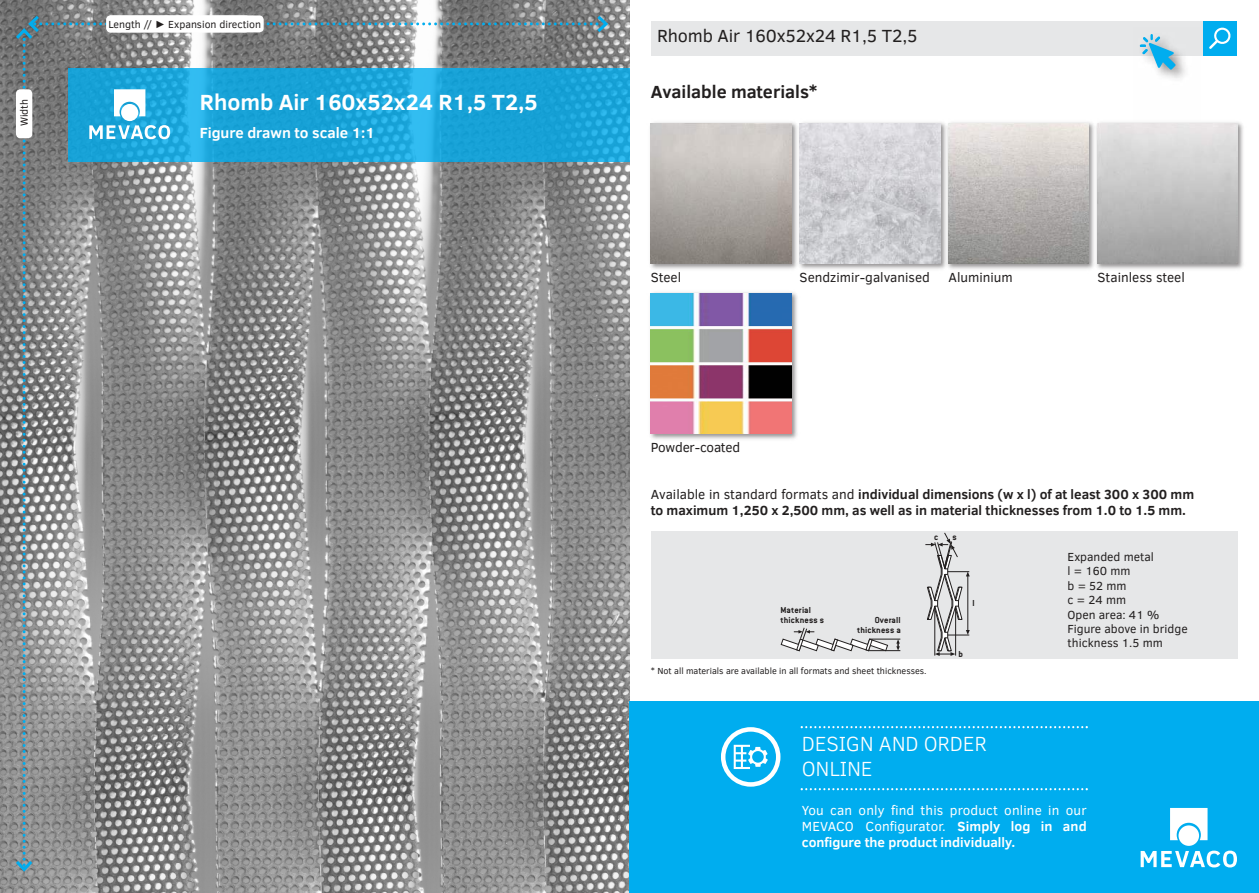
<style>
.page{position:relative;width:1259px;height:893px;background:#fff}
.page>*{position:absolute;margin:0;border:0;box-sizing:border-box;transform-origin:0 0}
.t1{font:700 22.5px "Clear Sans";color:#fff}
.t2{font:300 21px/25.2px "Clear Sans";letter-spacing:-.01em;color:#fff}
.t3{font:18px "Clear Sans";letter-spacing:-.01em;color:#221f1f}
.t4{font:700 18px "Clear Sans";color:#221f1f}
.t5{font:700 15px "Clear Sans";color:#fff}
.t6{font:700 13.5px/16.2px "Clear Sans";color:#221f1f}
.t7{font:13.5px/16.2px "Clear Sans";letter-spacing:.01em;color:#fff;text-align:justify}
.t8{font:13.5px "Clear Sans";color:#221f1f}
.t9{font:12px/14.4px "Clear Sans";color:#221f1f}
.t10{font:10.5px "Clear Sans";color:#221f1f}
.t11{font:700 9.6px/9.9px "Conduit ITC Pro";letter-spacing:.02em;color:#221f1f;text-align:right}
.t12{font:9px "Clear Sans";color:#221f1f}
.s1{font-family:"Arial";font-weight:700}
.s2{font-weight:400}
.s3{font-weight:700}
</style>
<div class="page">
<img style="left:0;top:0;width:629px;height:893px">
<img style="left:650px;top:122px;width:144px;height:147px">
<img style="left:651px;top:123px;width:140px;height:141px">
<img style="left:794px;top:122px;width:149px;height:147px">
<img style="left:799px;top:123px;width:141px;height:141px">
<img style="left:943px;top:122px;width:148px;height:147px">
<img style="left:948px;top:123px;width:141px;height:141px">
<img style="left:1091px;top:122px;width:152px;height:147px">
<img style="left:1097px;top:123px;width:140px;height:141px">
<img style="left:650px;top:292px;width:147px;height:147px">
<img style="left:651px;top:293px;width:140px;height:141px">
<div style="left:1202px;top:21px;width:34px;height:34px;background:#00adef"></div>
<svg style="left:1209px;top:28px;width:21px;height:21px"></svg>
<div style="left:651px;top:21px;width:551px;height:34px;background:#e6e7e8"></div>
<div style="left:629px;top:702px;width:630px;height:191px;background:#00adef"></div>
<svg style="left:1140px;top:851px;width:97px;height:16px"></svg>
<svg style="left:1170px;top:808px;width:37px;height:32px"></svg>
<div style="left:1178px;top:825px;width:21px;height:21px;background:#fff;border-radius:50%"></div>
<svg style="left:800px;top:726px;width:288px;height:2px"></svg>
<svg style="left:800px;top:788px;width:288px;height:2px"></svg>
<img style="left:1133px;top:45px;width:68px;height:34px">
<svg style="left:1140px;top:34px;width:35px;height:36px"></svg>
<svg style="left:721px;top:727px;width:59px;height:60px"></svg>
<div style="left:68px;top:68px;width:561px;height:94px;background:#00adef;opacity:.8"></div>
<svg style="left:13px;top:13px;width:597px;height:861px;background:#859398"></svg>
<div style="left:121px;top:104px;width:17px;height:17px;background:#fff;border-radius:50%"></div>
<div style="left:651px;top:532px;width:586px;height:127px;background:#e6e7e8"></div>
<svg style="left:925px;top:532px;width:44px;height:124px"></svg>
<hr style="left:868px;top:650px;width:32px;height:1px;background:#221f1f">
<hr style="left:870px;top:639px;width:30px;height:1px;background:#221f1f">
<svg style="left:896px;top:639px;width:4px;height:12px"></svg>
<svg style="left:780px;top:627px;width:108px;height:24px"></svg>
<div style="left:106px;top:15px;width:158px;height:17px;background:#fff;border-radius:4px"></div>
<p class="t10" style="left:20px;top:126px;width:29px;rotate:-90deg">Width</p>
<p class="t10" style="left:108px;top:20px;width:154px">Length // <span class="s1">►</span> Expansion direction</p>
<h1 class="t1" style="left:200px;top:93px;width:339px">Rhomb Air 160x52x24 R1,5 T2,5</h1>
<p class="t5" style="left:200px;top:127px;width:176px">Figure drawn to scale 1:1</p>
<h3 class="t3" style="left:657px;top:29px;width:262px">Rhomb Air 160x52x24 R1,5 T2,5</h3>
<h3 class="t4" style="left:651px;top:85px;width:168px">Available materials*</h3>
<p class="t8" style="left:651px;top:272px;width:32px">Steel</p>
<p class="t8" style="left:799px;top:272px;width:132px">Sendzimir-galvanised</p>
<p class="t8" style="left:948px;top:272px;width:66px">Aluminium</p>
<p class="t8" style="left:1097px;top:272px;width:89px">Stainless steel</p>
<p class="t8" style="left:651px;top:442px;width:91px">Powder-coated</p>
<p class="t6" style="left:651px;top:487px;width:545px"><span class="s2">Available in standard formats and</span> individual dimensions (w x l) of at least 300 x 300 mm to maximum 1,250 x 2,500 mm, as well as in material thicknesses from 1.0 to 1.5 mm.</p>
<p class="t9" style="left:1067px;top:550px;width:122px">Expanded metal<br>l = 160 mm<br>b = 52 mm<br>c = 24 mm<br>Open area: 41 %<br>Figure above in bridge thickness 1.5 mm</p>
<p class="t11" style="left:934px;top:532px;width:6px">c</p>
<p class="t11" style="left:952px;top:532px;width:6px">s</p>
<p class="t11" style="left:972px;top:598px;width:4px">l</p>
<p class="t11" style="left:780px;top:605px;width:45px;text-align:left">Material thickness s</p>
<p class="t11" style="left:857px;top:615px;width:45px">Overall thickness a</p>
<p class="t12" style="left:651px;top:667px;width:277px">* Not all materials are available in all formats and sheet thicknesses.</p>
<p class="t11" style="left:958px;top:648px;width:6px">b</p>
<h2 class="t2" style="left:801px;top:731px;width:187px">DESIGN AND ORDER<br>ONLINE</h2>
<p class="t7" style="left:801px;top:803px;width:286px">You can only find this product online in our MEVACO Configurator. <span class="s3">Simply log in and configure the product individually.</span></p>
</div>
